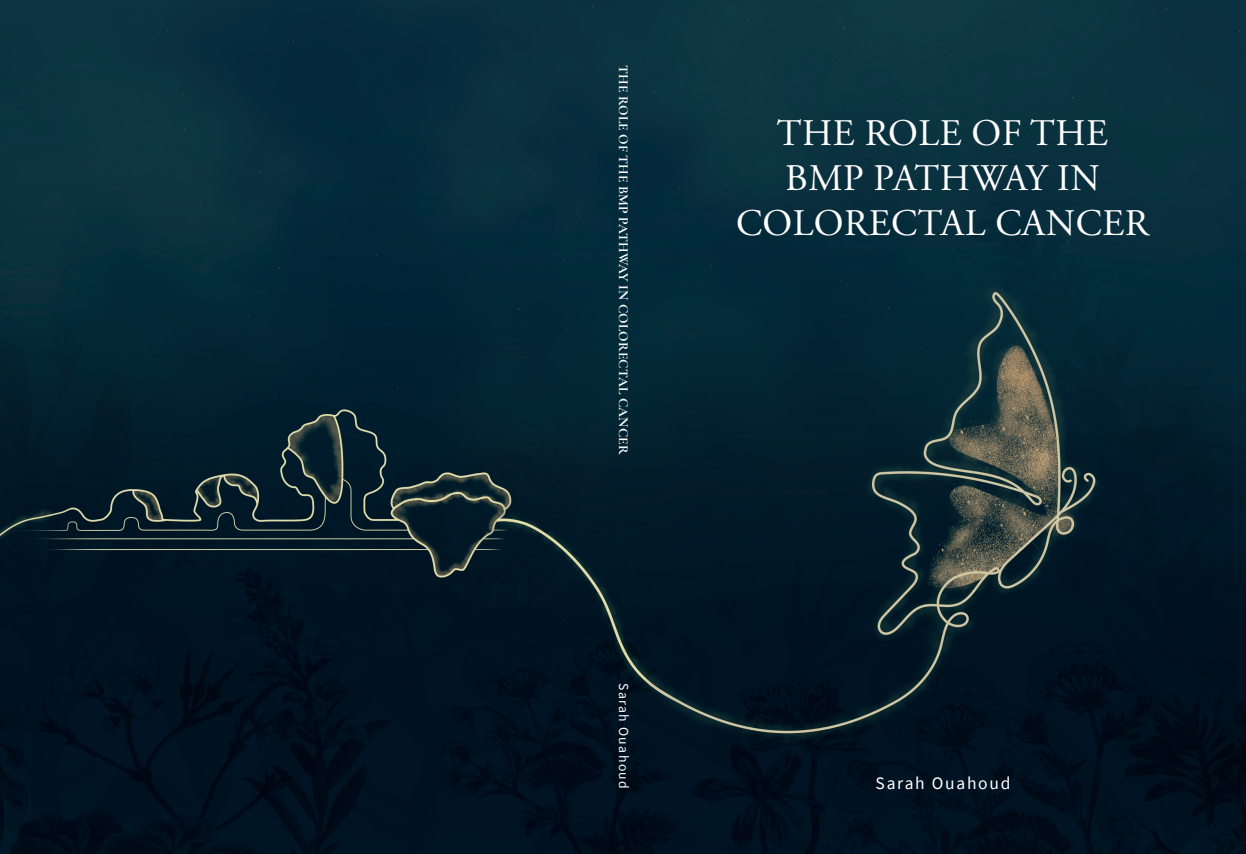
<style>
.page{position:relative;width:1246px;height:854px;background:#fff}
.page>*{position:absolute;margin:0;border:0;box-sizing:border-box;transform-origin:0 0}
.t1{font:37.5px/45px "Adobe Garamond Pro";letter-spacing:.015em;color:#fff;text-align:center}
.t2{font:17.5px "Source Sans Pro";letter-spacing:.1em;color:#fff}
.t3{font:700 13.75px "Cormorant Garamond";letter-spacing:.01em;color:#fff}
.t4{font:13.75px "Source Sans Pro";letter-spacing:.1em;color:#fff}
</style>
<div class="page">
<img style="left:0;top:0;width:1245px;height:854px">
<p class="t3" style="left:632px;top:65px;width:391px;rotate:90deg">THE ROLE OF THE BMP PATHWAY IN COLORECTAL CANCER</p>
<p class="t4" style="left:632px;top:683px;width:107px;rotate:90deg">Sarah Ouahoud</p>
<h1 class="t1" style="left:736px;top:112px;width:414px">THE ROLE OF THE<br>BMP PATHWAY IN<br>COLORECTAL CANCER</h1>
<p class="t2" style="left:875px;top:772px;width:136px">Sarah Ouahoud</p>
</div>
